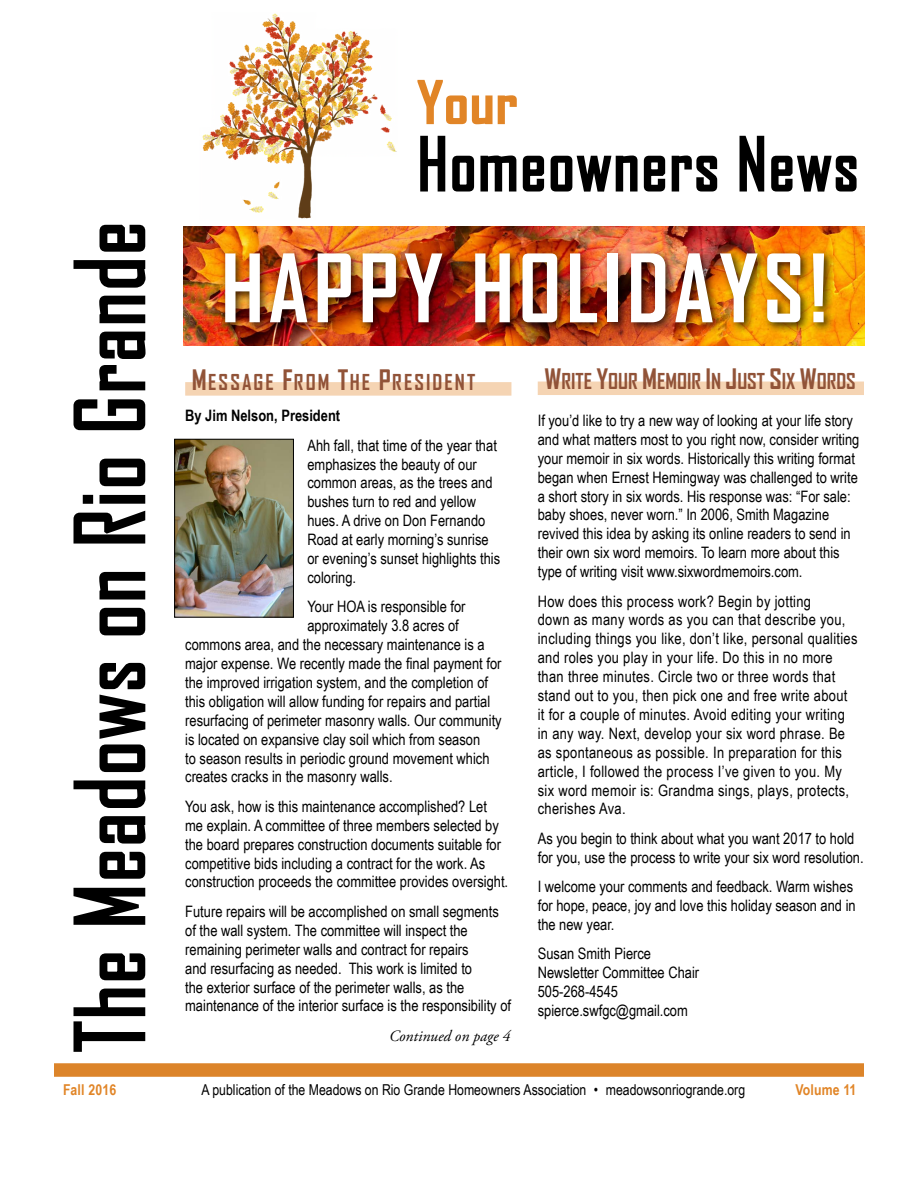
<style>
.page{position:relative;width:918px;height:1188px;background:#fff}
.page>*{position:absolute;margin:0;border:0;box-sizing:border-box;transform-origin:0 0}
.t1{font:700 90.15px "Agency FB";letter-spacing:.05em;color:#fff}
.t2{font:90px "Agency FB";letter-spacing:.02em;color:#000}
.t3{font:69px "Agency FB";letter-spacing:.03em;color:#000}
.t4{font:54px "Agency FB";color:#e18527;scale:1.2 1}
.t5{font:700 21px "Agency FB";color:#915338}
.t6{font:700 21px "Agency FB";letter-spacing:.1em;color:#915338}
.t7{font:15.75px/18.9px "Arial Narrow";color:#000}
.t8{font:15.75px/18.9px "Arial Narrow";letter-spacing:.02em;color:#000}
.t9{font:700 15.75px "Arial Narrow";color:#000}
.t10{font:italic 15.75px "Adobe Garamond Pro";color:#000}
.t11{font:15px "Arial Narrow";color:#000}
.t12{font:700 15px "Arial Narrow";letter-spacing:.01em;color:#e18527}
.s1{font-size:27px}
</style>
<div class="page">
<svg style="left:73px;top:953px;width:73px;height:99px"></svg>
<svg style="left:73px;top:662px;width:73px;height:263px"></svg>
<svg style="left:99px;top:571px;width:47px;height:65px"></svg>
<svg style="left:73px;top:458px;width:73px;height:86px"></svg>
<svg style="left:73px;top:260px;width:73px;height:171px"></svg>
<svg style="left:99px;top:224px;width:47px;height:28px"></svg>
<div style="left:54px;top:1063px;width:810px;height:14px;background:#dc842a"></div>
<div style="left:538px;top:382px;width:326px;height:13px;background:#f5d4b3"></div>
<svg style="left:417px;top:79px;width:100px;height:46px"></svg>
<svg style="left:420px;top:135px;width:298px;height:57px"></svg>
<svg style="left:739px;top:135px;width:118px;height:57px"></svg>
<div style="left:185px;top:382px;width:326px;height:14px;background:#f5d4b3"></div>
<img style="left:202px;top:13px;width:195px;height:206px">
<img style="left:184px;top:226px;width:680px;height:119px">
<div style="left:220px;top:248px;width:616px;height:86px;background:#000;opacity:.75"></div>
<img style="left:176px;top:441px;width:116px;height:175px">
<div style="left:174px;top:439px;width:120px;height:179px;border:1px solid #000"></div>
<h3 class="t4" style="left:418px;top:70px;width:85px">Your</h3>
<h3 class="t3" style="left:418px;top:122px;width:443px">Homeowners News</h3>
<h2 class="t2" style="left:55px;top:1052px;width:832px;rotate:-90deg">The Meadows on Rio Grande</h2>
<p class="t12" style="left:63px;top:1078px;width:55px">Fall 2016</p>
<p class="t11" style="left:202px;top:1078px;width:545px">A publication of the Meadows on Rio Grande Homeowners Association • meadowsonriogrande.org</p>
<p class="t12" style="left:795px;top:1078px;width:63px">Volume 11</p>
<h1 class="t1" style="left:221px;top:232px;width:609px">HAPPY HOLIDAYS!</h1>
<h3 class="t5" style="left:544px;top:368px;width:313px"><span class="s1">W</span>RITE <span class="s1">Y</span>OUR <span class="s1">M</span>EMOIR <span class="s1">I</span>N <span class="s1">J</span>UST <span class="s1">S</span>IX <span class="s1">W</span>ORDS</h3>
<p class="t7" style="left:538px;top:410px;width:323px">If you’d like to try a new way of looking at your life story and what matters most to you right now, consider writing your memoir in six words. Historically this writing format began when Ernest Hemingway was challenged to write a short story in six words. His response was: “For sale: baby shoes, never worn.” In 2006, Smith Magazine revived this idea by asking its online readers to send in their own six word memoirs. To learn more about this type of writing visit www.sixwordmemoirs.com.</p>
<p class="t8" style="left:538px;top:591px;width:321px">How does this process work? Begin by jotting<br>down as many words as you can that describe you, including things you like, don’t like, personal qualities and roles you play in your life. Do this in no more than three minutes. Circle two or three words that stand out to you, then pick one and free write about it for a couple of minutes. Avoid editing your writing in any way. Next, develop your six word phrase. Be as spontaneous as possible. In preparation for this article, I followed the process I’ve given to you. My six word memoir is: Grandma sings, plays, protects, cherishes Ava.</p>
<p class="t7" style="left:538px;top:828px;width:327px">As you begin to think about what you want 2017 to hold for you, use the process to write your six word resolution.</p>
<p class="t7" style="left:538px;top:877px;width:320px">I welcome your comments and feedback. Warm wishes for hope, peace, joy and love this holiday season and in the new year.</p>
<p class="t7" style="left:538px;top:944px;width:163px">Susan Smith Pierce<br>Newsletter Committee Chair<br>505-268-4545 spierce.swfgc@gmail.com</p>
<h3 class="t6" style="left:192px;top:369px;width:285px"><span class="s1">M</span>ESSAGE <span class="s1">F</span>ROM <span class="s1">T</span>HE <span class="s1">P</span>RESIDENT</h3>
<p class="t9" style="left:185px;top:404px;width:157px">By Jim Nelson, President</p>
<p class="t7" style="left:307px;top:435px;width:194px">Ahh fall, that time of the year that emphasizes the beauty of our common areas, as the trees and bushes turn to red and yellow hues. A drive on Don Fernando<br>Road at early morning’s sunrise or evening’s sunset highlights this coloring.</p>
<p class="t7" style="left:307px;top:597px;width:160px">Your HOA is responsible for</p>
<p class="t7" style="left:307px;top:616px;width:153px">approximately 3.8 acres of</p>
<p class="t7" style="left:185px;top:635px;width:301px">commons area, and the necessary maintenance is a</p>
<p class="t7" style="left:185px;top:654px;width:318px">major expense. We recently made the final payment for</p>
<p class="t7" style="left:185px;top:672px;width:304px">the improved irrigation system, and the completion of</p>
<p class="t7" style="left:185px;top:691px;width:307px">this obligation will allow funding for repairs and partial</p>
<p class="t7" style="left:185px;top:710px;width:318px">resurfacing of perimeter masonry walls. Our community</p>
<p class="t7" style="left:185px;top:729px;width:297px">is located on expansive clay soil which from season</p>
<p class="t7" style="left:185px;top:748px;width:306px">to season results in periodic ground movement which</p>
<p class="t7" style="left:185px;top:767px;width:209px">creates cracks in the masonry walls.</p>
<p class="t7" style="left:185px;top:796px;width:325px">You ask, how is this maintenance accomplished? Let me explain. A committee of three members selected by the board prepares construction documents suitable for competitive bids including a contract for the work. As construction proceeds the committee provides oversight.</p>
<p class="t7" style="left:185px;top:901px;width:327px">Future repairs will be accomplished on small segments of the wall system. The committee will inspect the remaining perimeter walls and contract for repairs<br>and resurfacing as needed. This work is limited to<br>the exterior surface of the perimeter walls, as the maintenance of the interior surface is the responsibility of</p>
<p class="t10" style="left:389px;top:1027px;width:123px">Continued on page 4</p>
</div>
